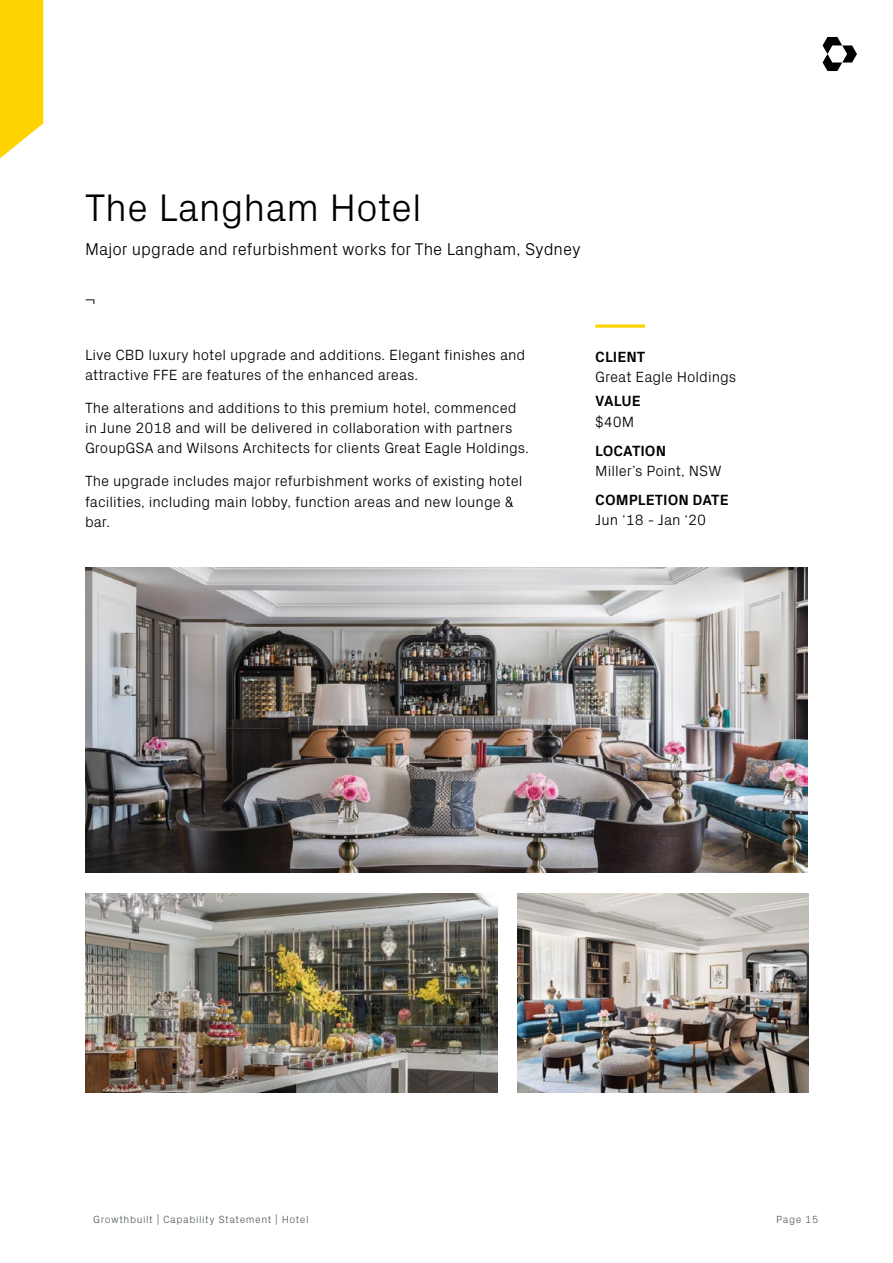
<style>
.page{position:relative;width:893px;height:1263px;background:#fff}
.page>*{position:absolute;margin:0;border:0;box-sizing:border-box;transform-origin:0 0}
.t1{font:300 39px "Px Grotesk";color:#000}
.t2{font:300 17.25px "Px Grotesk";color:#000}
.t3{font:300 15px/20.2px "Px Grotesk";color:#000}
.t4{font:700 15px "Px Grotesk";color:#000}
.t5{font:300 10.5px "Px Grotesk";letter-spacing:.05em;color:#565e64}
</style>
<div class="page">
<svg style="left:823px;top:37px;width:34px;height:34px"></svg>
<svg style="left:595px;top:324px;width:50px;height:4px"></svg>
<img style="left:85px;top:568px;width:722px;height:305px">
<img style="left:85px;top:893px;width:412px;height:200px">
<img style="left:517px;top:893px;width:291px;height:200px">
<svg style="left:0;top:0;width:43px;height:158px"></svg>
<h1 class="t1" style="left:85px;top:180px;width:338px">The Langham Hotel</h1>
<p class="t2" style="left:85px;top:237px;width:497px">Major upgrade and refurbishment works for The Langham, Sydney</p>
<p class="t2" style="left:85px;top:287px;width:12px">¬</p>
<p class="t3" style="left:85px;top:343px;width:442px">Live CBD luxury hotel upgrade and additions. Elegant finishes and attractive FFE are features of the enhanced areas.</p>
<p class="t3" style="left:85px;top:396px;width:445px">The alterations and additions to this premium hotel, commenced in June 2018 and will be delivered in collaboration with partners<br>GroupGSA and Wilsons Architects for clients Great Eagle Holdings.</p>
<p class="t3" style="left:85px;top:470px;width:439px">The upgrade includes major refurbishment works of existing hotel facilities, including main lobby, function areas and new lounge &amp; bar.</p>
<p class="t4" style="left:595px;top:346px;width:52px">CLIENT</p>
<p class="t3" style="left:595px;top:365px;width:142px">Great Eagle Holdings</p>
<p class="t4" style="left:595px;top:390px;width:47px">VALUE</p>
<p class="t3" style="left:595px;top:410px;width:40px">$40M</p>
<p class="t4" style="left:595px;top:440px;width:72px">LOCATION</p>
<p class="t3" style="left:595px;top:459px;width:128px">Miller’s Point, NSW</p>
<p class="t4" style="left:595px;top:489px;width:135px">COMPLETION DATE</p>
<p class="t3" style="left:595px;top:509px;width:112px">Jun ‘18 - Jan ‘20</p>
<p class="t5" style="left:93px;top:1211px;width:217px">Growthbuilt | Capability Statement | Hotel</p>
<p class="t5" style="left:776px;top:1211px;width:44px">Page 15</p>
</div>
